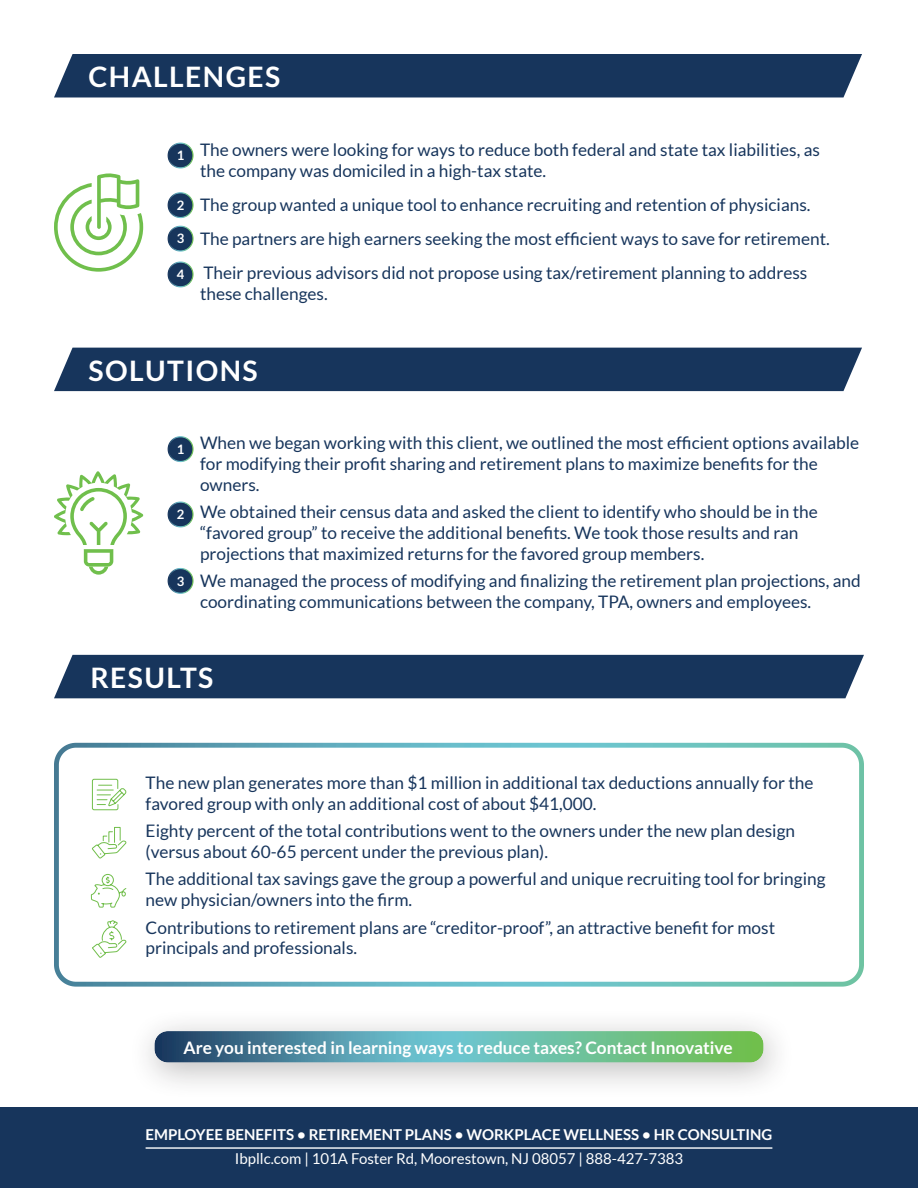
<style>
.page{position:relative;width:918px;height:1188px;background:#fff}
.page>*{position:absolute;margin:0;border:0;box-sizing:border-box;transform-origin:0 0}
.t1{font:700 28.35px "Lato";letter-spacing:.05em;color:#fff}
.t2{font:17.25px/20.7px "Lato";color:#17355c}
.t3{font:700 17.25px "Lato";color:#fff}
.t4{font:700 15px "Lato";color:#fff}
.t5{font:15px "Lato";color:#fff}
.t6{font:700 13.05px "Lato";color:#fff}
</style>
<div class="page">
<div style="left:0;top:1107px;width:918px;height:81px;background:#17355c"></div>
<hr style="left:146px;top:1147px;width:626px;height:2px;background:#fff">
<div style="left:54px;top:743px;width:810px;height:244px;border:5px solid #fff;border-radius:20px"></div>
<svg style="left:92px;top:778px;width:35px;height:33px"></svg>
<svg style="left:91px;top:827px;width:36px;height:32px"></svg>
<svg style="left:91px;top:874px;width:36px;height:34px"></svg>
<svg style="left:92px;top:920px;width:35px;height:38px"></svg>
<div style="left:128px;top:1008px;width:668px;height:92px;background:#231f20;opacity:.3"></div>
<svg style="left:154px;top:1031px;width:610px;height:32px;background:#61a799"></svg>
<div style="left:54px;top:655px;width:810px;height:43px;background:#17355c"></div>
<div style="left:54px;top:348px;width:808px;height:43px;background:#17355c"></div>
<div style="left:168px;top:437px;width:25px;height:25px;background:#17355c;border-radius:50%"></div>
<div style="left:168px;top:436px;width:26px;height:26px;border:1px solid #fff;border-radius:50%"></div>
<div style="left:168px;top:502px;width:25px;height:25px;background:#17355c;border-radius:50%"></div>
<div style="left:168px;top:502px;width:26px;height:25px;border:1px solid #fff;border-radius:50%"></div>
<div style="left:168px;top:569px;width:25px;height:24px;background:#17355c;border-radius:50%"></div>
<div style="left:168px;top:568px;width:26px;height:26px;border:1px solid #fff;border-radius:50%"></div>
<svg style="left:54px;top:471px;width:89px;height:104px"></svg>
<div style="left:54px;top:54px;width:808px;height:43px;background:#17355c"></div>
<div style="left:168px;top:143px;width:25px;height:25px;background:#17355c;border-radius:50%"></div>
<div style="left:168px;top:143px;width:26px;height:25px;border:1px solid #fff;border-radius:50%"></div>
<div style="left:168px;top:193px;width:25px;height:25px;background:#17355c;border-radius:50%"></div>
<div style="left:168px;top:192px;width:26px;height:26px;border:1px solid #fff;border-radius:50%"></div>
<div style="left:168px;top:226px;width:25px;height:25px;background:#17355c;border-radius:50%"></div>
<div style="left:168px;top:226px;width:26px;height:26px;border:1px solid #fff;border-radius:50%"></div>
<div style="left:168px;top:262px;width:25px;height:25px;background:#17355c;border-radius:50%"></div>
<div style="left:168px;top:261px;width:26px;height:26px;border:1px solid #fff;border-radius:50%"></div>
<svg style="left:54px;top:173px;width:89px;height:99px"></svg>
<h1 class="t1" style="left:89px;top:66px;width:193px">CHALLENGES</h1>
<p class="t6" style="left:177px;top:151px;width:9px">1</p>
<p class="t6" style="left:177px;top:200px;width:9px">2</p>
<p class="t6" style="left:177px;top:234px;width:9px">3</p>
<p class="t6" style="left:177px;top:269px;width:9px">4</p>
<p class="t2" style="left:200px;top:140px;width:621px">The owners were looking for ways to reduce both federal and state tax liabilities, as the company was domiciled in a high-tax state.</p>
<p class="t2" style="left:200px;top:188px;width:631px;line-height:34.2px">The group wanted a unique tool to enhance recruiting and retention of physicians.<br>The partners are high earners seeking the most efficient ways to save for retirement.<br>Their previous advisors did not propose using tax/retirement planning to address</p>
<p class="t2" style="left:200px;top:284px;width:129px">these challenges.</p>
<h1 class="t1" style="left:89px;top:360px;width:171px">SOLUTIONS</h1>
<p class="t6" style="left:177px;top:444px;width:9px">1</p>
<p class="t6" style="left:177px;top:509px;width:9px">2</p>
<p class="t6" style="left:177px;top:576px;width:9px">3</p>
<p class="t2" style="left:200px;top:433px;width:661px">When we began working with this client, we outlined the most efficient options available for modifying their profit sharing and retirement plans to maximize benefits for the owners.</p>
<p class="t2" style="left:200px;top:502px;width:619px">We obtained their census data and asked the client to identify who should be in the “favored group” to receive the additional benefits. We took those results and ran projections that maximized returns for the favored group members.</p>
<p class="t2" style="left:200px;top:570px;width:662px">We managed the process of modifying and finalizing the retirement plan projections, and coordinating communications between the company, TPA, owners and employees.</p>
<h1 class="t1" style="left:90px;top:667px;width:125px">RESULTS</h1>
<p class="t2" style="left:146px;top:773px;width:669px">The new plan generates more than $1 million in additional tax deductions annually for the favored group with only an additional cost of about $41,000.</p>
<p class="t2" style="left:146px;top:821px;width:651px">Eighty percent of the total contributions went to the owners under the new plan design (versus about 60-65 percent under the previous plan).</p>
<p class="t2" style="left:146px;top:870px;width:681px">The additional tax savings gave the group a powerful and unique recruiting tool for bringing new physician/owners into the firm.</p>
<p class="t2" style="left:146px;top:917px;width:631px">Contributions to retirement plans are “creditor-proof”, an attractive benefit for most principals and professionals.</p>
<p class="t3" style="left:183px;top:1041px;width:551px">Are you interested in learning ways to reduce taxes? Contact Innovative</p>
<p class="t4" style="left:146px;top:1126px;width:628px">EMPLOYEE BENEFITS • RETIREMENT PLANS • WORKPLACE WELLNESS • HR CONSULTING</p>
<p class="t5" style="left:235px;top:1153px;width:450px">Ibpllc.com | 101A Foster Rd, Moorestown, NJ 08057 | 888-427-7383</p>
</div>
